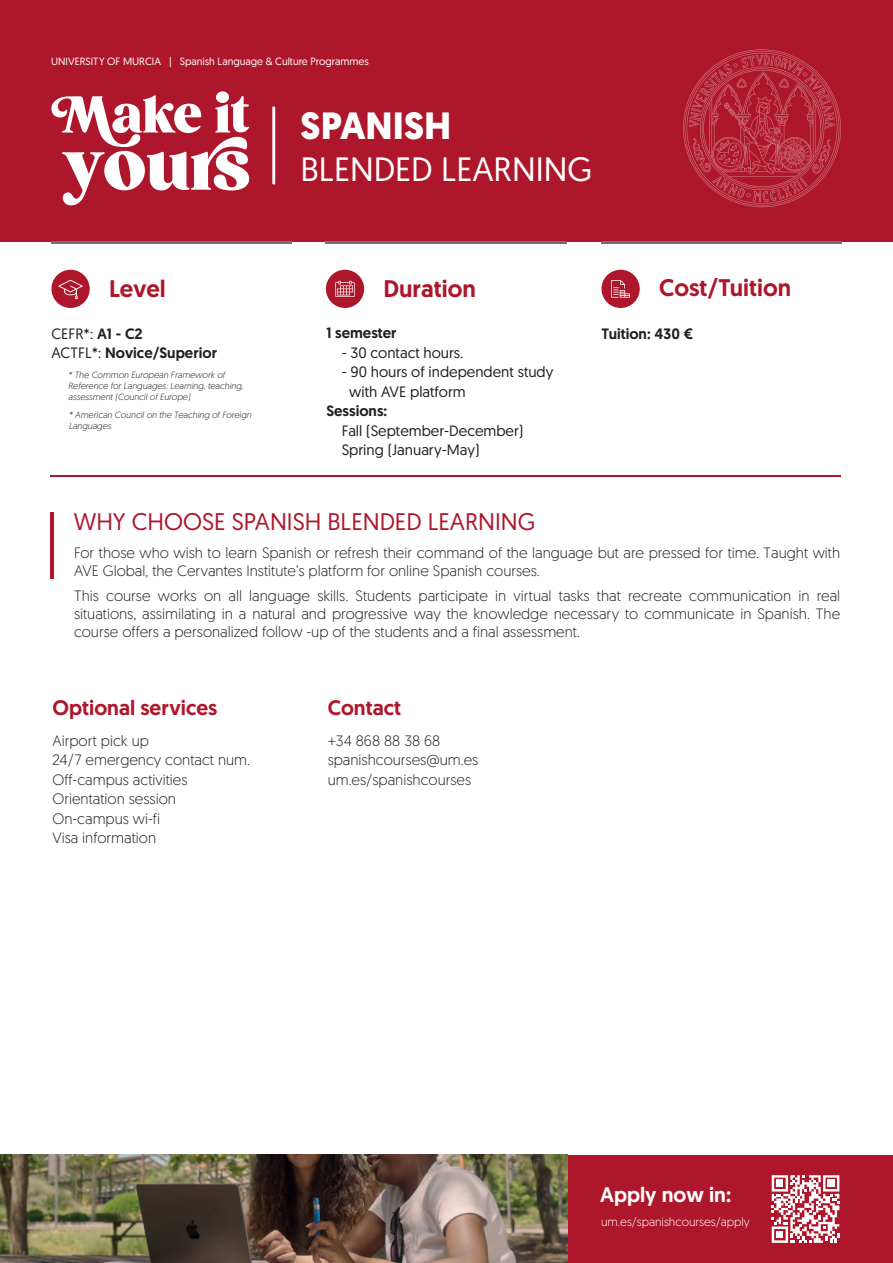
<style>
.page{position:relative;width:893px;height:1263px;background:#fff}
.page>*{position:absolute;margin:0;border:0;box-sizing:border-box;transform-origin:0 0}
.t1{font:700 37.95px "Geomanist";color:#fff}
.t2{font:33.75px "Geomanist";color:#fff}
.t3{font:24px "Geomanist";color:#ae172b}
.t4{font:500 24px "Geomanist";color:#ae172b}
.t5{font:500 21px "Geomanist";color:#ae172b}
.t6{font:500 21px "Geomanist";color:#fff}
.t7{font:300 15px/19.5px "Geomanist";color:#231f20}
.t8{font:15px/19.5px "Geomanist";color:#231f20}
.t9{font:500 15px/19.5px "Geomanist";color:#231f20}
.t10{font:300 12px "Geomanist";color:#fff}
.t11{font:10.5px "Geomanist";color:#fff}
.t12{font:italic 300 9px/10.8px "Geomanist";color:#231f20}
.s1{font-weight:400}
</style>
<div class="page">
<div style="left:0;top:0;width:893px;height:241px;background:#ae172b"></div>
<hr style="left:51px;top:512px;width:3px;height:66px;background:#ae172b">
<hr style="left:51px;top:475px;width:790px;height:2px;background:#ae172b">
<hr style="left:51px;top:241px;width:241px;height:3px;background:#717074">
<hr style="left:326px;top:241px;width:241px;height:3px;background:#717074">
<hr style="left:601px;top:241px;width:241px;height:3px;background:#717074">
<hr style="left:272px;top:106px;width:3px;height:79px;background:#fff">
<svg style="left:51px;top:91px;width:198px;height:114px"></svg>
<svg style="left:683px;top:49px;width:158px;height:158px"></svg>
<div style="left:51px;top:270px;width:39px;height:38px;background:#ae172b;border-radius:50%"></div>
<div style="left:326px;top:270px;width:38px;height:38px;background:#ae172b;border-radius:50%"></div>
<div style="left:601px;top:270px;width:39px;height:38px;background:#ae172b;border-radius:50%"></div>
<svg style="left:611px;top:280px;width:19px;height:18px"></svg>
<svg style="left:335px;top:281px;width:20px;height:16px"></svg>
<svg style="left:58px;top:280px;width:25px;height:19px"></svg>
<div style="left:0;top:1155px;width:893px;height:108px;background:#ae172b"></div>
<img style="left:0;top:1155px;width:568px;height:108px">
<svg style="left:772px;top:1175px;width:67px;height:68px"></svg>
<div style="left:776px;top:1180px;width:7px;height:7px;background:#fff"></div>
<div style="left:828px;top:1180px;width:7px;height:7px;background:#fff"></div>
<div style="left:776px;top:1231px;width:7px;height:7px;background:#fff"></div>
<p class="t11" style="left:51px;top:54px;width:319px">UNIVERSITY OF MURCIA | Spanish Language &amp; Culture Programmes</p>
<h1 class="t1" style="left:301px;top:100px;width:152px">SPANISH</h1>
<h2 class="t2" style="left:301px;top:147px;width:293px">BLENDED LEARNING</h2>
<h3 class="t4" style="left:109px;top:273px;width:58px">Level</h3>
<h3 class="t4" style="left:383px;top:273px;width:94px">Duration</h3>
<h3 class="t4" style="left:659px;top:272px;width:134px">Cost/Tuition</h3>
<p class="t9" style="left:51px;top:323px;width:167px"><span class="s1">CEFR*:</span> A1 - C2<br><span class="s1">ACTFL*:</span> Novice/Superior</p>
<p class="t9" style="left:326px;top:323px;width:72px">1 semester</p>
<p class="t8" style="left:342px;top:342px;width:123px">- 30 contact hours.</p>
<p class="t8" style="left:349px;top:362px;width:206px;text-indent:-8px">- 90 hours of independent study with AVE platform</p>
<p class="t9" style="left:326px;top:401px;width:62px">Sessions:</p>
<p class="t8" style="left:342px;top:420px;width:183px">Fall (September-December)<br>Spring (January-May)</p>
<p class="t12" style="left:68px;top:369px;width:177px">* The Common European Framework of<br>Reference for Languages: Learning, teaching, assessment (Council of Europe)</p>
<p class="t12" style="left:69px;top:410px;width:184px">* American Council on the Teaching of Foreign<br>Languages</p>
<h3 class="t3" style="left:74px;top:506px;width:463px">WHY CHOOSE SPANISH BLENDED LEARNING</h3>
<p class="t9" style="left:601px;top:324px;width:93px">Tuition: 430 €</p>
<p class="t7" style="left:74px;top:543px;width:768px;line-height:18px">For those who wish to learn Spanish or refresh their command of the language but are pressed for time. Taught with<br>AVE Global, the Cervantes Institute’s platform for online Spanish courses.</p>
<p class="t7" style="left:74px;top:586px;width:768px;line-height:18px;text-align:justify">This course works on all language skills. Students participate in virtual tasks that recreate communication in real situations, assimilating in a natural and progressive way the knowledge necessary to communicate in Spanish. The course offers a personalized follow -up of the students and a final assessment.</p>
<h3 class="t5" style="left:53px;top:694px;width:166px">Optional services</h3>
<p class="t7" style="left:52px;top:730px;width:199px">Airport pick up<br>24/7 emergency contact num.<br>Off-campus activities<br>Orientation session<br>On-campus wi-fi<br>Visa information</p>
<h3 class="t5" style="left:328px;top:694px;width:75px">Contact</h3>
<p class="t7" style="left:328px;top:730px;width:152px">+34 868 88 38 68 spanishcourses@um.es um.es/spanishcourses</p>
<h3 class="t6" style="left:600px;top:1180px;width:132px">Apply now in:</h3>
<p class="t10" style="left:601px;top:1214px;width:150px">um.es/spanishcourses/apply</p>
</div>
